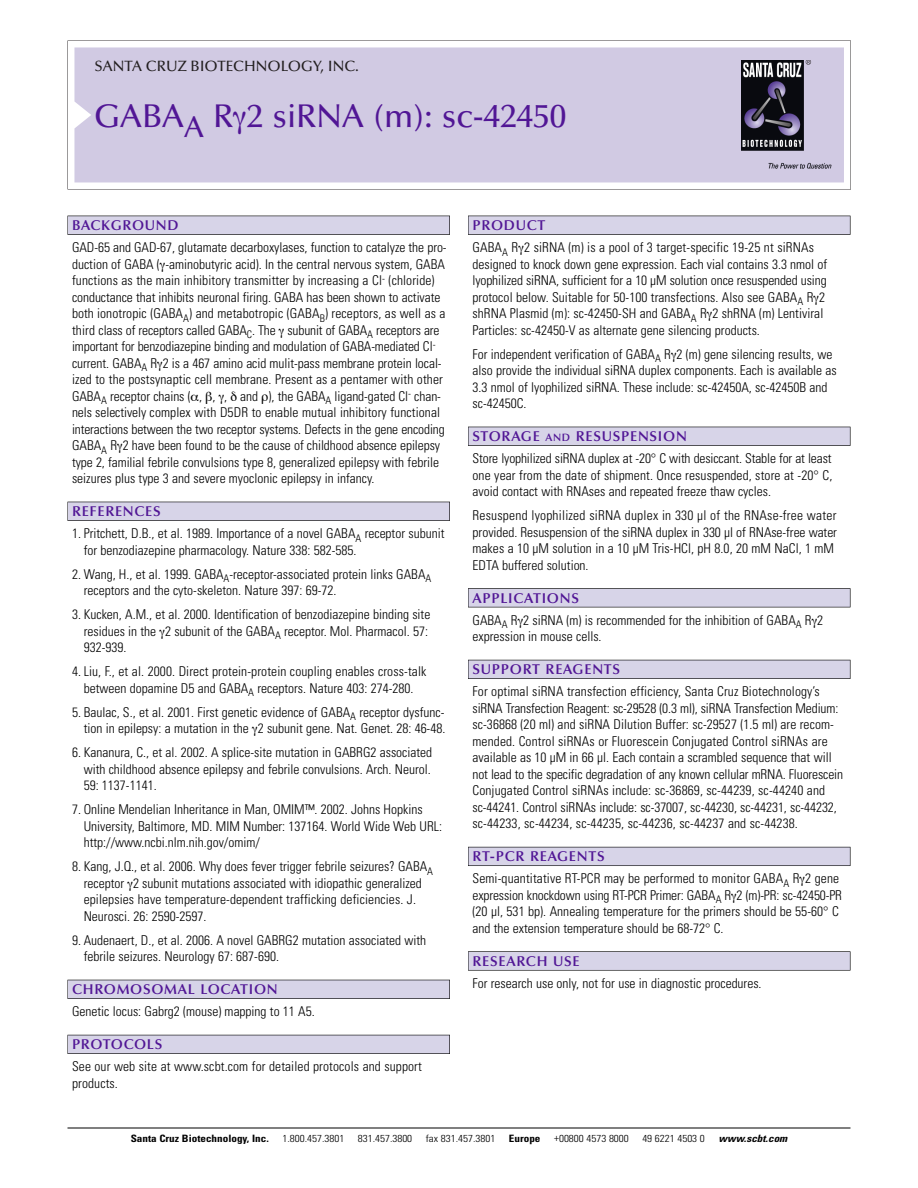
<style>
.page{position:relative;width:918px;height:1188px;background:#fff}
.page>*{position:absolute;margin:0;border:0;box-sizing:border-box;transform-origin:0 0}
.t1{font:500 33px "Optima";color:#511695}
.t2{font:500 15px "Optima";color:#231f20}
.t3{font:600 14.25px "Optima";letter-spacing:.05em;color:#511695}
.t4{font:300 condensed 13.5px/16.5px "Univers";color:#000}
.t5{font:300 condensed 10.2px "Univers";color:#000;scale:1.1 1}
.t6{font:700 condensed 10.2px "Univers";color:#000;scale:1.1 1}
.t7{font:italic 700 condensed 10.2px "Univers";color:#000;scale:1.1 1}
.s1{font-size:10.65px}
</style>
<div class="page">
<svg style="left:68px;top:40px;width:783px;height:149px"></svg>
<div style="left:74px;top:47px;width:770px;height:135px;background:#d1cae3"></div>
<img style="left:741px;top:60px;width:90px;height:108px">
<div style="left:68px;top:216px;width:382px;height:19px;background:#535256"></div>
<div style="left:68px;top:216px;width:381px;height:18px;background:#d7d4e8"></div>
<div style="left:68px;top:502px;width:382px;height:19px;background:#525156"></div>
<div style="left:68px;top:502px;width:381px;height:18px;background:#d7d4e8"></div>
<div style="left:68px;top:980px;width:382px;height:19px;background:#515057"></div>
<div style="left:68px;top:980px;width:381px;height:18px;background:#d7d4e8"></div>
<div style="left:68px;top:1035px;width:382px;height:19px;background:#535259"></div>
<div style="left:68px;top:1035px;width:381px;height:18px;background:#d7d4e8"></div>
<div style="left:468px;top:216px;width:382px;height:19px;background:#535256"></div>
<div style="left:468px;top:216px;width:382px;height:18px;background:#d7d4e8"></div>
<div style="left:468px;top:427px;width:382px;height:19px;background:#525156"></div>
<div style="left:468px;top:427px;width:382px;height:18px;background:#d7d4e8"></div>
<div style="left:468px;top:588px;width:382px;height:19px;background:#545357"></div>
<div style="left:468px;top:589px;width:382px;height:18px;background:#d7d4e8"></div>
<div style="left:468px;top:660px;width:382px;height:19px;background:#535259"></div>
<div style="left:468px;top:660px;width:382px;height:18px;background:#d7d4e8"></div>
<div style="left:468px;top:847px;width:382px;height:19px;background:#595860"></div>
<div style="left:468px;top:847px;width:382px;height:18px;background:#d7d4e8"></div>
<div style="left:468px;top:951px;width:382px;height:20px;background:#676767"></div>
<div style="left:468px;top:952px;width:382px;height:18px;background:#d7d4e8"></div>
<hr style="left:68px;top:1128px;width:782px;height:1px;background:#000">
<svg style="left:233px;top:112px;width:13px;height:22px"></svg>
<p class="t2" style="left:94px;top:60px;width:266px">SANTA CRUZ BIOTECHNOLOGY, INC.</p>
<h1 class="t1" style="left:94px;top:102px;width:473px">GABA<sub>A</sub> R 2 siRNA (m): sc-42450</h1>
<p class="t3" style="left:72px;top:219px;width:108px">BACKGROUND</p>
<p class="t4" style="left:72px;top:240px;width:376px">GAD-65 and GAD-67, glutamate decarboxylases, function to catalyze the pro&shy;duction of GABA ( -aminobutyric acid). In the central nervous system, GABA functions as the main inhibitory transmitter by increasing a Cl<sup>-</sup> (chloride) conductance that inhibits neuronal firing. GABA has been shown to activate both ionotropic (GABA<sub>A</sub>) and metabotropic (GABA<sub>B</sub>) receptors, as well as a third class of receptors called GABA<sub>C</sub>. The subunit of GABA<sub>A</sub> receptors are important for benzodiazepine binding and modulation of GABA-mediated Cl&shy;current. GABA<sub>A</sub> R 2 is a 467 amino acid mulit-pass membrane protein local&shy;ized to the postsynaptic cell membrane. Present as a pentamer with other GABA<sub>A</sub> receptor chains ( , , , and ), the GABA<sub>A</sub> ligand-gated Cl<sup>-</sup> chan&shy;nels selectively complex with D5DR to enable mutual inhibitory functional interactions between the two receptor systems. Defects in the gene encoding GABA<sub>A</sub> R 2 have been found to be the cause of childhood absence epilepsy type 2, familial febrile convulsions type 8, generalized epilepsy with febrile seizures plus type 3 and severe myoclonic epilepsy in infancy.</p>
<p class="t3" style="left:72px;top:505px;width:90px">REFERENCES</p>
<p class="t4" style="left:84px;top:526px;width:362px;text-indent:-12px">1. Pritchett, D.B., et al. 1989. Importance of a novel GABA<sub>A</sub> receptor subunit for benzodiazepine pharmacology. Nature 338: 582-585.</p>
<p class="t4" style="left:84px;top:567px;width:349px;text-indent:-12px">2. Wang, H., et al. 1999. GABA<sub>A</sub>-receptor-associated protein links GABA<sub>A </sub>receptors and the cyto-skeleton. Nature 397: 69-72.</p>
<p class="t4" style="left:84px;top:607px;width:348px;text-indent:-12px">3. Kucken, A.M., et al. 2000. Identification of benzodiazepine binding site residues in the 2 subunit of the GABA<sub>A</sub> receptor. Mol. Pharmacol. 57:<br>932-939.</p>
<p class="t4" style="left:72px;top:664px;width:356px;text-align:center">4. Liu, F., et al. 2000. Direct protein-protein coupling enables cross-talk between dopamine D5 and GABA<sub>A</sub> receptors. Nature 403: 274-280.</p>
<p class="t4" style="left:72px;top:705px;width:375px;text-align:right">5. Baulac, S., et al. 2001. First genetic evidence of GABA<sub>A</sub> receptor dysfunc&shy;tion in epilepsy: a mutation in the 2 subunit gene. Nat. Genet. 28: 46-48.</p>
<p class="t4" style="left:84px;top:745px;width:350px;text-align:justify;text-indent:-12px">6. Kananura, C., et al. 2002. A splice-site mutation in GABRG2 associated with childhood absence epilepsy and febrile convulsions. Arch. Neurol.<br>59: 1137-1141.</p>
<p class="t4" style="left:84px;top:802px;width:360px;text-indent:-12px">7. Online Mendelian Inheritance in Man, OMIM™. 2002. Johns Hopkins<br>University, Baltimore, MD. MIM Number: 137164. World Wide Web URL: http://www.ncbi.nlm.nih.gov/omim/</p>
<p class="t4" style="left:84px;top:859px;width:351px;text-indent:-12px">8. Kang, J.Q., et al. 2006. Why does fever trigger febrile seizures? GABA<sub>A </sub>receptor 2 subunit mutations associated with idiopathic generalized epilepsies have temperature-dependent trafficking deficiencies. J.<br>Neurosci. 26: 2590-2597.</p>
<p class="t4" style="left:84px;top:933px;width:344px;text-indent:-12px">9. Audenaert, D., et al. 2006. A novel GABRG2 mutation associated with febrile seizures. Neurology 67: 687-690.</p>
<p class="t3" style="left:72px;top:983px;width:207px">CHROMOSOMAL LOCATION</p>
<p class="t4" style="left:72px;top:1005px;width:244px">Genetic locus: Gabrg2 (mouse) mapping to 11 A5.</p>
<p class="t3" style="left:72px;top:1038px;width:92px">PROTOCOLS</p>
<p class="t4" style="left:72px;top:1060px;width:351px">See our web site at www.scbt.com for detailed protocols and support products.</p>
<p class="t3" style="left:473px;top:219px;width:74px">PRODUCT</p>
<p class="t4" style="left:473px;top:240px;width:356px">GABA<sub>A</sub> R 2 siRNA (m) is a pool of 3 target-specific 19-25 nt siRNAs designed to knock down gene expression. Each vial contains 3.3 nmol of lyophilized siRNA, sufficient for a 10 µM solution once resuspended using protocol below. Suitable for 50-100 transfections. Also see GABA<sub>A</sub> R 2 shRNA Plasmid (m): sc-42450-SH and GABA<sub>A</sub> R 2 shRNA (m) Lentiviral Particles: sc-42450-V as alternate gene silencing products.</p>
<p class="t4" style="left:473px;top:347px;width:366px">For independent verification of GABA<sub>A</sub> R 2 (m) gene silencing results, we also provide the individual siRNA duplex components. Each is available as 3.3 nmol of lyophilized siRNA. These include: sc-42450A, sc-42450B and sc-42450C.</p>
<p class="t3" style="left:473px;top:430px;width:216px">STORAGE <span class="s1">AND</span> RESUSPENSION</p>
<p class="t4" style="left:473px;top:451px;width:361px;text-align:justify">Store lyophilized siRNA duplex at -20° C with desiccant. Stable for at least one year from the date of shipment. Once resuspended, store at -20° C, avoid contact with RNAses and repeated freeze thaw cycles.</p>
<p class="t4" style="left:473px;top:508px;width:366px">Resuspend lyophilized siRNA duplex in 330 µl of the RNAse-free water provided. Resuspension of the siRNA duplex in 330 µl of RNAse-free water makes a 10 µM solution in a 10 µM Tris-HCl, pH 8.0, 20 mM NaCl, 1 mM EDTA buffered solution.</p>
<p class="t3" style="left:473px;top:592px;width:108px">APPLICATIONS</p>
<p class="t4" style="left:473px;top:613px;width:352px">GABA<sub>A</sub> R 2 siRNA (m) is recommended for the inhibition of GABA<sub>A</sub> R 2 expression in mouse cells.</p>
<p class="t3" style="left:473px;top:663px;width:149px">SUPPORT REAGENTS</p>
<p class="t4" style="left:473px;top:685px;width:372px">For optimal siRNA transfection efficiency, Santa Cruz Biotechnology’s siRNA Transfection Reagent: sc-29528 (0.3 ml), siRNA Transfection Medium: sc-36868 (20 ml) and siRNA Dilution Buffer: sc-29527 (1.5 ml) are recom&shy;mended. Control siRNAs or Fluorescein Conjugated Control siRNAs are available as 10 µM in 66 µl. Each contain a scrambled sequence that will not lead to the specific degradation of any known cellular mRNA. Fluorescein Conjugated Control siRNAs include: sc-36869, sc-44239, sc-44240 and sc-44241. Control siRNAs include: sc-37007, sc-44230, sc-44231, sc-44232, sc-44233, sc-44234, sc-44235, sc-44236, sc-44237 and sc-44238.</p>
<p class="t3" style="left:473px;top:850px;width:134px">RT-PCR REAGENTS</p>
<p class="t4" style="left:473px;top:872px;width:371px">Semi-quantitative RT-PCR may be performed to monitor GABA<sub>A</sub> R 2 gene expression knockdown using RT-PCR Primer: GABA<sub>A</sub> R 2 (m)-PR: sc-42450-PR (20 µl, 531 bp). Annealing temperature for the primers should be 55-60° C and the extension temperature should be 68-72° C.</p>
<p class="t3" style="left:473px;top:955px;width:109px">RESEARCH USE</p>
<p class="t4" style="left:473px;top:976px;width:291px">For research use only, not for use in diagnostic procedures.</p>
<p class="t6" style="left:131px;top:1135px;width:127px">Santa Cruz Biotechnology, Inc.</p>
<p class="t5" style="left:282px;top:1135px;width:58px">1.800.457.3801</p>
<p class="t5" style="left:358px;top:1135px;width:51px">831.457.3800</p>
<p class="t5" style="left:426px;top:1135px;width:65px">fax 831.457.3801</p>
<p class="t6" style="left:509px;top:1135px;width:30px">Europe</p>
<p class="t5" style="left:554px;top:1135px;width:69px">+00800 4573 8000</p>
<p class="t5" style="left:642px;top:1135px;width:58px">49 6221 4503 0</p>
<p class="t7" style="left:719px;top:1135px;width:66px">www.scbt.com</p>
</div>
